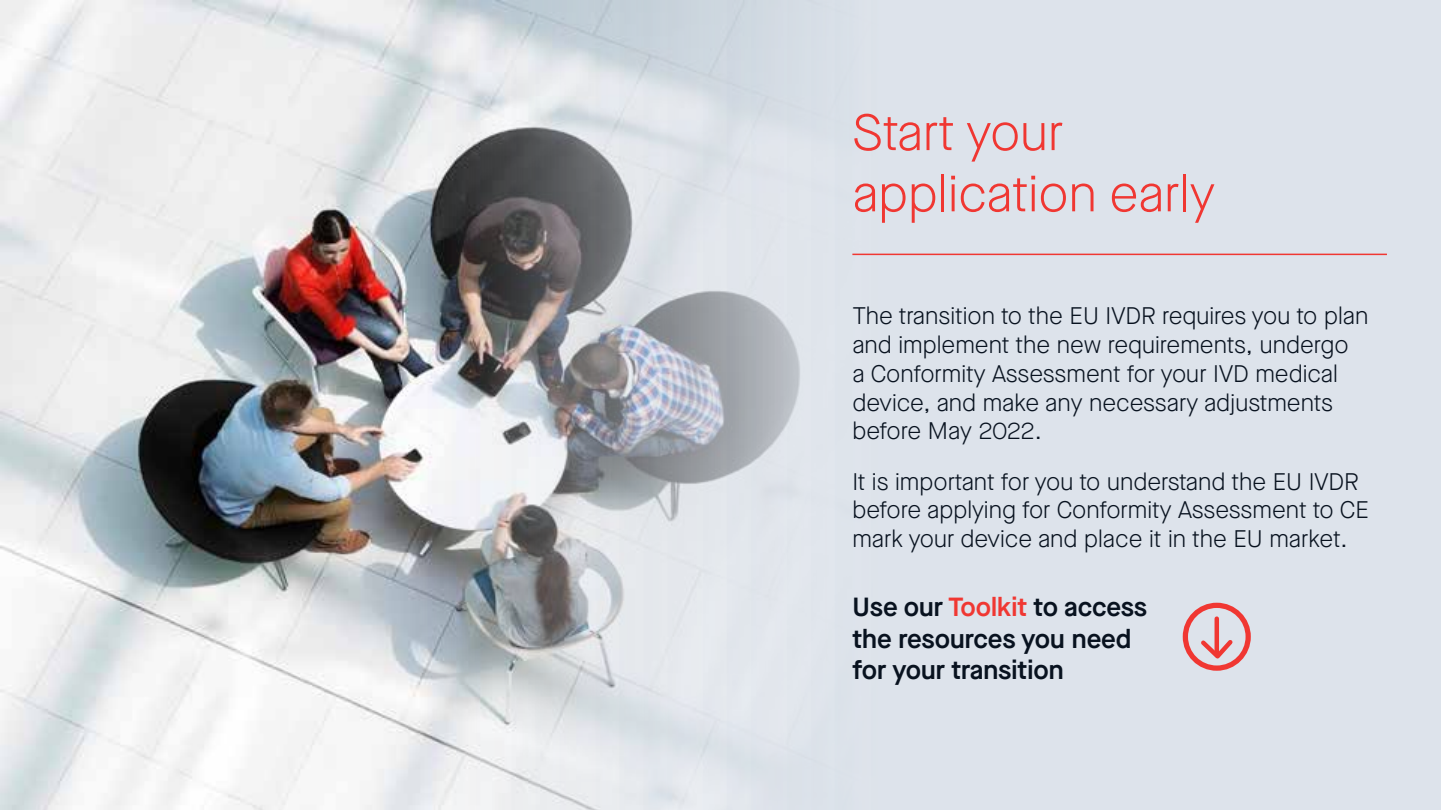
<style>
.page{position:relative;width:1441px;height:810px;background:#fff}
.page>*{position:absolute;margin:0;border:0;box-sizing:border-box;transform-origin:0 0}
.t1{font:300 51px/61.2px "Maison Neue";color:#f03732}
.t2{font:600 26.25px/31.5px "Maison Neue";color:#08121f}
.t3{font:300 24px/28.8px "Maison Neue";color:#08121f}
.s1{color:#f03732}
</style>
<div class="page">
<div style="left:0;top:0;width:1440px;height:810px;background:#dde3eb"></div>
<img style="left:0;top:0;width:415px;height:810px">
<img style="left:415px;top:0;width:528px;height:810px">
<hr style="left:852px;top:254px;width:534px;height:1px;background:#f03732">
<div style="left:1182px;top:603px;width:68px;height:68px;border:5px solid #f03732;border-radius:50%"></div>
<svg style="left:1214px;top:619px;width:4px;height:17px"></svg>
<svg style="left:1196px;top:636px;width:40px;height:27px"></svg>
<h1 class="t1" style="left:852px;top:102px;width:364px">Start your application early</h1>
<p class="t3" style="left:852px;top:301px;width:517px">The transition to the EU IVDR requires you to plan and implement the new requirements, undergo<br>a Conformity Assessment for your IVD medical device, and make any necessary adjustments before May 2022.</p>
<p class="t3" style="left:852px;top:467px;width:518px">It is important for you to understand the EU IVDR before applying for Conformity Assessment to CE mark your device and place it in the EU market.</p>
<p class="t2" style="left:852px;top:591px;width:296px">Use our <span class="s1">Toolkit</span> to access the resources you need for your transition</p>
</div>
